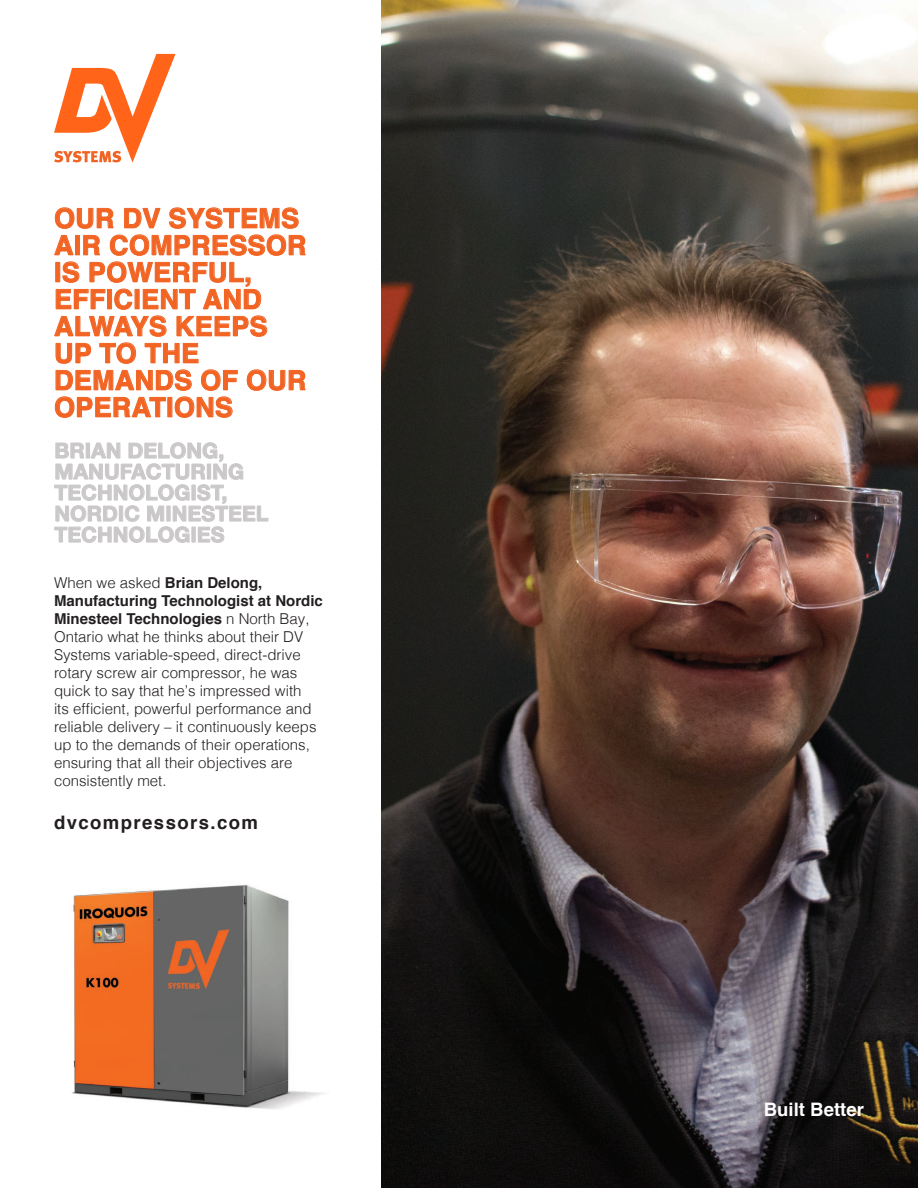
<style>
.page{position:relative;width:918px;height:1188px;background:#fff}
.page>*{position:absolute;margin:0;border:0;box-sizing:border-box;transform-origin:0 0}
.t1{font:700 27px/27px "Helvetica";letter-spacing:.01em;color:#f26423}
.t2{font:700 21px/21px "Helvetica Neue";letter-spacing:.01em;color:#cbc8c9}
.t3{font:700 18.6px "Helvetica";letter-spacing:.075em;color:#231f20}
.t4{font:700 18.6px "Helvetica";color:#fff}
.t5{font:300 15px/18px "Helvetica";color:#231f20}
.s1{font-weight:700}
</style>
<div class="page">
<img style="left:381px;top:0;width:537px;height:1188px">
<svg style="left:54px;top:54px;width:121px;height:109px"></svg>
<svg style="left:54px;top:207px;width:252px;height:211px"></svg>
<svg style="left:54px;top:442px;width:215px;height:101px"></svg>
<img style="left:72px;top:885px;width:252px;height:224px">
<p class="t1" style="left:54px;top:205px;width:254px">OUR DV SYSTEMS<br>AIR COMPRESSOR<br>IS POWERFUL,<br>EFFICIENT AND<br>ALWAYS KEEPS<br>UP TO THE<br>DEMANDS OF OUR<br>OPERATIONS</p>
<p class="t2" style="left:54px;top:441px;width:191px">BRIAN DELONG,<br>MANUFACTURING<br>TECHNOLOGIST,</p>
<p class="t2" style="left:54px;top:504px;width:215px">NORDIC MINESTEEL<br>TECHNOLOGIES</p>
<p class="t5" style="left:54px;top:572px;width:270px">When we asked <span class="s1">Brian Delong, Manufacturing Technologist at Nordic Minesteel Technologies</span> n North Bay, Ontario what he thinks about their DV Systems variable-speed, direct-drive rotary screw air compressor, he was quick to say that he’s impressed with<br>its efficient, powerful performance and reliable delivery – it continuously keeps up to the demands of their operations, ensuring that all their objectives are consistently met.</p>
<p class="t3" style="left:54px;top:807px;width:206px">dvcompressors.com</p>
<p class="t4" style="left:764px;top:1095px;width:102px">Built Better</p>
</div>
